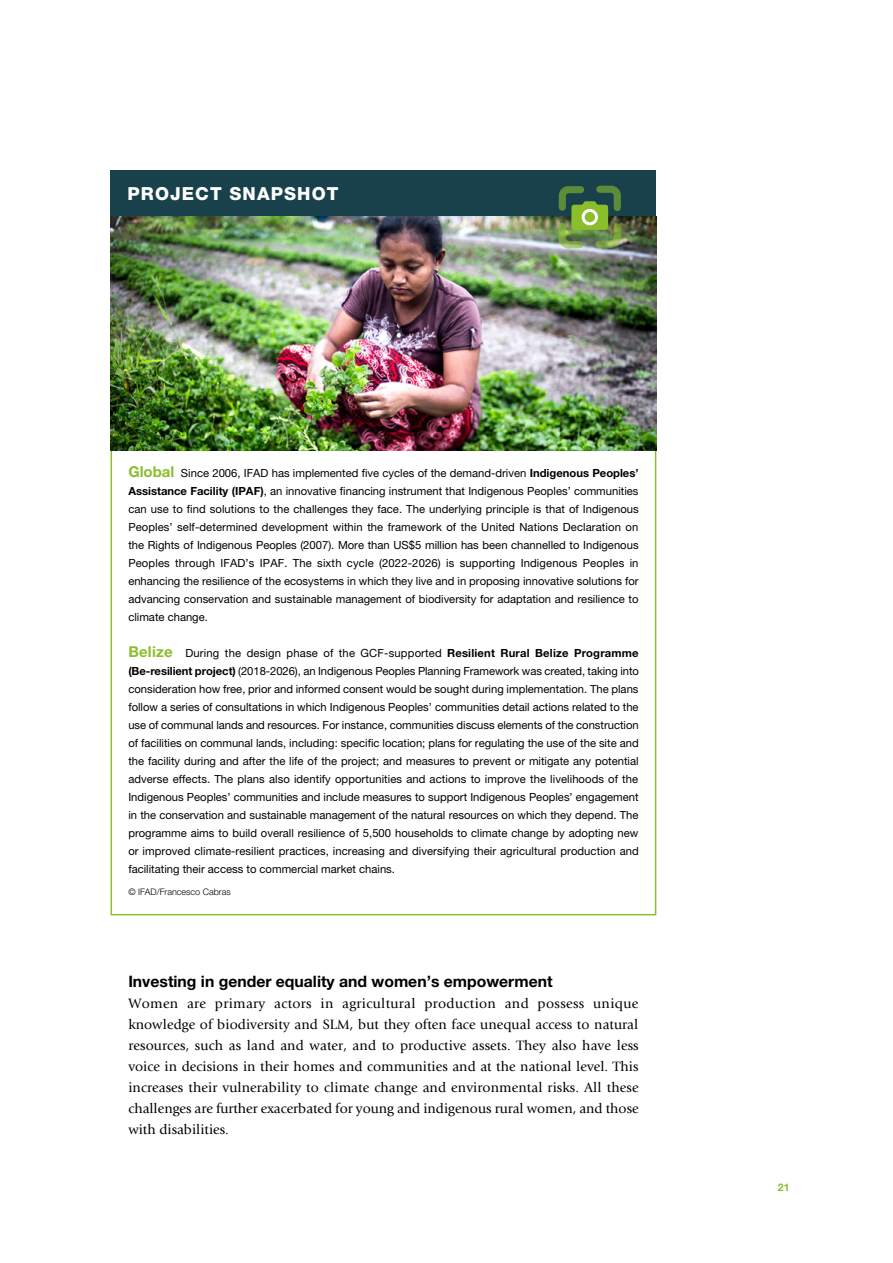
<style>
.page{position:relative;width:893px;height:1263px;background:#fff}
.page>*{position:absolute;margin:0;border:0;box-sizing:border-box;transform-origin:0 0}
.IFAD_body_copy_9_4_1{font:800 18px "Helvetica Neue LT Pro";letter-spacing:.06em;color:#fff}
.IFAD_H2{font:700 15.75px "Helvetica Neue LT Pro";color:#000}
.IFAD_1st_para_body_c{font:14.1px/21px "Giovanni Std";color:#000;text-align:justify}
.IFAD_Snapshot_body_c{font:11.25px/18px "Helvetica Neue LT Pro";color:#000;text-align:justify}
.t1{font:700 10.5px "Helvetica Neue LT Pro";color:#8bbe2d}
.IFAD_Snapshot_body_c-2{font:300 9px "Helvetica Neue LT Pro";color:#000}
.s1{font-weight:700;font-size:15px;color:#8bbe2d}
.s2{font-weight:700}
</style>
<div class="page">
<div style="left:111px;top:170px;width:545px;height:47px;background:#18414c"></div>
<img style="left:111px;top:217px;width:545px;height:234px">
<img style="left:555px;top:185px;width:69px;height:65px">
<p class="IFAD_body_copy_9_4_1" style="left:128px;top:183px;width:212px">PROJECT SNAPSHOT</p>
<p class="IFAD_Snapshot_body_c" style="left:128px;top:464px;width:512px"><span class="s1">Global</span> Since 2006, IFAD has implemented five cycles of the demand-driven <span class="s2">Indigenous Peoples’ Assistance Facility (IPAF)</span>, an innovative financing instrument that Indigenous Peoples’ communities can use to find solutions to the challenges they face. The underlying principle is that of Indigenous Peoples’ self-determined development within the framework of the United Nations Declaration on the Rights of Indigenous Peoples (2007). More than US$5 million has been channelled to Indigenous Peoples through IFAD’s IPAF. The sixth cycle (2022-2026) is supporting Indigenous Peoples in enhancing the resilience of the ecosystems in which they live and in proposing innovative solutions for advancing conservation and sustainable management of biodiversity for adaptation and resilience to climate change.</p>
<p class="IFAD_Snapshot_body_c" style="left:128px;top:644px;width:512px"><span class="s1">Belize</span> During the design phase of the GCF-supported <span class="s2">Resilient Rural Belize Programme (Be-resilient project)</span> (2018-2026), an Indigenous Peoples Planning Framework was created, taking into consideration how free, prior and informed consent would be sought during implementation. The plans follow a series of consultations in which Indigenous Peoples’ communities detail actions related to the use of communal lands and resources. For instance, communities discuss elements of the construction of facilities on communal lands, including: specific location; plans for regulating the use of the site and the facility during and after the life of the project; and measures to prevent or mitigate any potential adverse effects. The plans also identify opportunities and actions to improve the livelihoods of the Indigenous Peoples’ communities and include measures to support Indigenous Peoples’ engagement in the conservation and sustainable management of the natural resources on which they depend. The programme aims to build overall resilience of 5,500 households to climate change by adopting new or improved climate-resilient practices, increasing and diversifying their agricultural production and facilitating their access to commercial market chains.</p>
<p class="IFAD_Snapshot_body_c-2" style="left:128px;top:886px;width:104px">© IFAD/Francesco Cabras</p>
<p class="IFAD_H2" style="left:128px;top:972px;width:426px">Investing in gender equality and women’s empowerment</p>
<p class="IFAD_1st_para_body_c" style="left:128px;top:993px;width:512px">Women are primary actors in agricultural production and possess unique knowledge of biodiversity and SLM, but they often face unequal access to natural resources, such as land and water, and to productive assets. They also have less voice in decisions in their homes and communities and at the national level. This increases their vulnerability to climate change and environmental risks. All these challenges are further exacerbated for young and indigenous rural women, and those with disabilities.</p>
<p class="t1" style="left:778px;top:1180px;width:13px">21</p>
</div>
